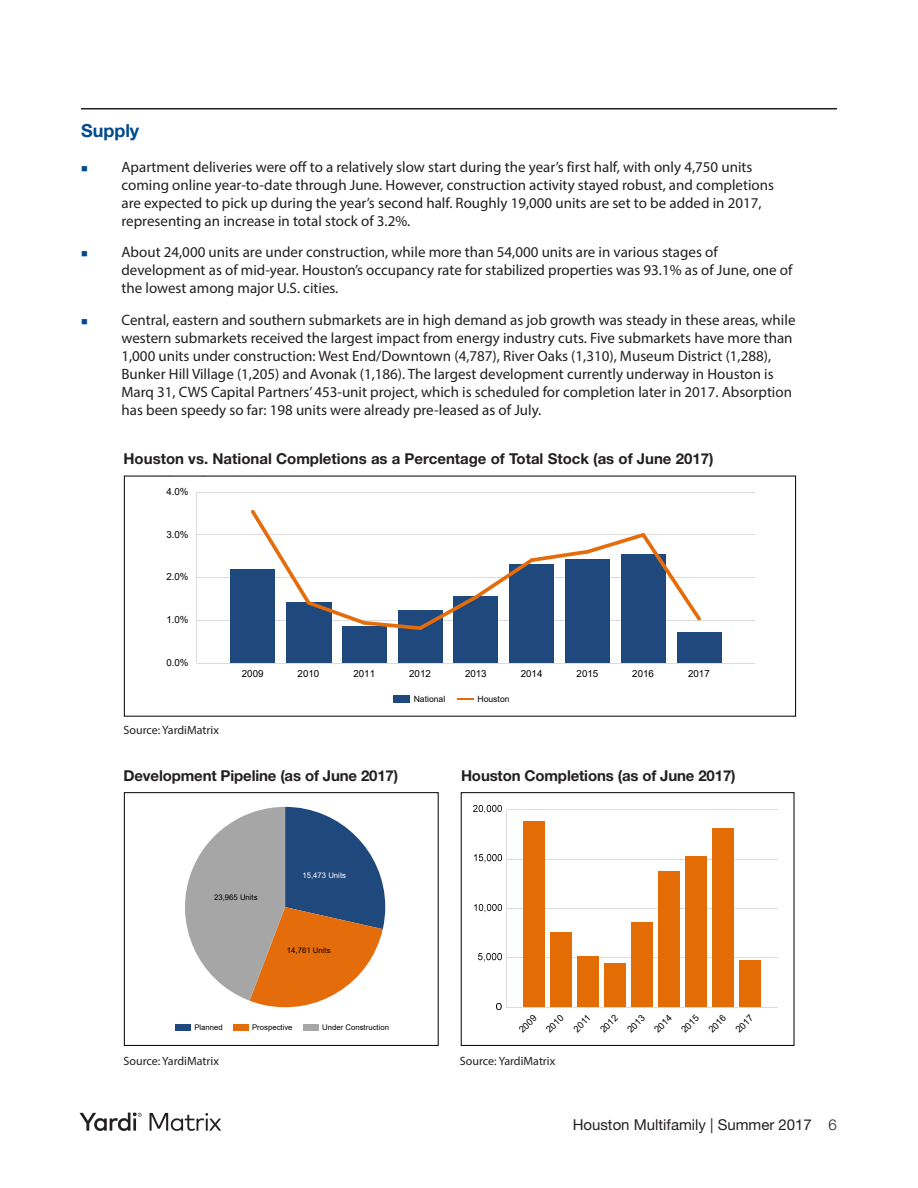
<style>
.page{position:relative;width:918px;height:1188px;background:#fff}
.page>*{position:absolute;margin:0;border:0;box-sizing:border-box;transform-origin:0 0}
.Matrix_SubHead{font:700 18px "Helvetica Neue LT Std";color:#004a8d}
.t1{font:15px/18px "Myriad Pro";color:#231f20}
.Matrix_Chart_Heads{font:700 15px "Helvetica Neue LT Std";letter-spacing:-.01em;color:#231f20}
.t2{font:15px "Helvetica Neue LT Std";color:#231f20}
.Matrix_Body_Note{font:12px "Myriad Pro";color:#231f20}
.t3{font:10.35px "Arial";color:#000}
.t4{font:9.75px "Arial";color:#000}
.t5{font:9.15px "Arial";color:#000}
.t6{font:8.55px "Arial";color:#000}
.t7{font:7.8px "Arial";letter-spacing:.005em;color:#000}
.t8{font:7.8px "Arial";letter-spacing:.005em;color:#fff}
.t9{font:6.45px "Arial";color:#000}
.t10{font:6.15px "Arial";color:#000}
.t11{font:5.25px "Arial";letter-spacing:-.005em;color:#000}
.s1{font-weight:300}
</style>
<div class="page">
<hr style="left:81px;top:108px;width:756px;height:2px;background:#231f20">
<svg style="left:80px;top:1112px;width:62px;height:19px"></svg>
<svg style="left:150px;top:1113px;width:71px;height:18px"></svg>
<hr style="left:197px;top:620px;width:558px;height:1px;background:#dcdcdc">
<hr style="left:197px;top:577px;width:558px;height:1px;background:#dcdcdc">
<hr style="left:197px;top:535px;width:558px;height:1px;background:#dcdcdc">
<hr style="left:197px;top:492px;width:558px;height:1px;background:#dcdcdc">
<div style="left:230px;top:569px;width:45px;height:94px;background:#1f497d"></div>
<div style="left:286px;top:602px;width:45px;height:61px;background:#1f497d"></div>
<div style="left:342px;top:626px;width:45px;height:37px;background:#1f497d"></div>
<div style="left:398px;top:610px;width:45px;height:53px;background:#1f497d"></div>
<div style="left:454px;top:596px;width:44px;height:67px;background:#1f497d"></div>
<div style="left:510px;top:565px;width:44px;height:98px;background:#1f497d"></div>
<div style="left:565px;top:560px;width:45px;height:103px;background:#1f497d"></div>
<div style="left:621px;top:554px;width:45px;height:109px;background:#1f497d"></div>
<div style="left:677px;top:632px;width:44px;height:31px;background:#1f497d"></div>
<svg style="left:248px;top:509px;width:456px;height:124px"></svg>
<hr style="left:197px;top:492px;width:1px;height:171px;background:#dcdcdc">
<hr style="left:197px;top:663px;width:558px;height:1px;background:#dcdcdc">
<div style="left:394px;top:696px;width:16px;height:7px;background:#1f497d"></div>
<svg style="left:457px;top:699px;width:17px;height:1px"></svg>
<svg style="left:185px;top:807px;width:200px;height:201px"></svg>
<div style="left:176px;top:1024px;width:15px;height:7px;background:#1f497d"></div>
<div style="left:233px;top:1024px;width:16px;height:7px;background:#e46c0a"></div>
<div style="left:304px;top:1024px;width:15px;height:7px;background:#a6a6a6"></div>
<div style="left:124px;top:792px;width:314px;height:254px;border:1px solid #000"></div>
<hr style="left:507px;top:958px;width:271px;height:1px;background:#dcdcdc">
<hr style="left:507px;top:908px;width:271px;height:1px;background:#dcdcdc">
<hr style="left:507px;top:859px;width:271px;height:1px;background:#dcdcdc">
<hr style="left:507px;top:809px;width:271px;height:1px;background:#dcdcdc">
<div style="left:523px;top:821px;width:21px;height:186px;background:#e46c04"></div>
<div style="left:550px;top:932px;width:21px;height:75px;background:#e46c04"></div>
<div style="left:577px;top:956px;width:22px;height:51px;background:#e46c04"></div>
<div style="left:604px;top:963px;width:22px;height:44px;background:#e46c04"></div>
<div style="left:631px;top:922px;width:22px;height:85px;background:#e46c04"></div>
<div style="left:658px;top:871px;width:22px;height:136px;background:#e46c04"></div>
<div style="left:685px;top:856px;width:22px;height:151px;background:#e46c04"></div>
<div style="left:713px;top:828px;width:21px;height:179px;background:#e46c04"></div>
<div style="left:740px;top:960px;width:21px;height:47px;background:#e46c04"></div>
<hr style="left:506px;top:810px;width:1px;height:197px;background:#dcdcdc">
<img style="left:497px;top:1003px;width:4px;height:7px">
<img style="left:479px;top:954px;width:22px;height:8px">
<img style="left:474px;top:904px;width:27px;height:9px">
<img style="left:474px;top:855px;width:27px;height:8px">
<img style="left:474px;top:805px;width:27px;height:9px">
<hr style="left:507px;top:1007px;width:271px;height:1px;background:#dcdcdc">
<div style="left:461px;top:792px;width:333px;height:254px;border:1px solid #000"></div>
<p class="Matrix_SubHead" style="left:81px;top:120px;width:60px">Supply</p>
<p class="t1" style="left:122px;top:157px;width:654px">Apartment deliveries were off to a relatively slow start during the year’s first half, with only 4,750 units coming online year-to-date through June. However, construction activity stayed robust, and completions are expected to pick up during the year’s second half. Roughly 19,000 units are set to be added in 2017, representing an increase in total stock of 3.2%.</p>
<p class="t1" style="left:122px;top:243px;width:673px">About 24,000 units are under construction, while more than 54,000 units are in various stages of development as of mid-year. Houston’s occupancy rate for stabilized properties was 93.1% as of June, one of the lowest among major U.S. cities.</p>
<p class="t1" style="left:122px;top:310px;width:676px">Central, eastern and southern submarkets are in high demand as job growth was steady in these areas, while western submarkets received the largest impact from energy industry cuts. Five submarkets have more than 1,000 units under construction: West End/Downtown (4,787), River Oaks (1,310), Museum District (1,288), Bunker Hill Village (1,205) and Avonak (1,186). The largest development currently underway in Houston is Marq 31, CWS Capital Partners’ 453-unit project, which is scheduled for completion later in 2017. Absorption has been speedy so far: 198 units were already pre-leased as of July.</p>
<p class="t11" style="left:344px;top:167px;width:21px">Houston</p>
<p class="t11" style="left:384px;top:167px;width:20px">National</p>
<p class="t10" style="left:171px;top:184px;width:15px;rotate:-45deg">2009</p>
<p class="t10" style="left:189px;top:184px;width:15px;rotate:-45deg">2010</p>
<p class="t10" style="left:207px;top:184px;width:15px;rotate:-45deg">2011</p>
<p class="t10" style="left:225px;top:184px;width:15px;rotate:-45deg">2012</p>
<p class="t10" style="left:243px;top:184px;width:15px;rotate:-45deg">2013</p>
<p class="t10" style="left:260px;top:184px;width:15px;rotate:-45deg">2014</p>
<p class="t10" style="left:278px;top:184px;width:15px;rotate:-45deg">2015</p>
<p class="t10" style="left:296px;top:184px;width:15px;rotate:-45deg">2016</p>
<p class="t10" style="left:314px;top:184px;width:15px;rotate:-45deg">2017</p>
<p class="t9" style="left:113px;top:207px;width:16px;rotate:-45deg">2012</p>
<p class="t9" style="left:132px;top:207px;width:16px;rotate:-45deg">2013</p>
<p class="t9" style="left:151px;top:207px;width:16px;rotate:-45deg">2014</p>
<p class="t9" style="left:170px;top:207px;width:16px;rotate:-45deg">2015</p>
<p class="t9" style="left:188px;top:207px;width:16px;rotate:-45deg">2016</p>
<p class="t9" style="left:207px;top:207px;width:16px;rotate:-45deg">2017</p>
<p class="t4" style="left:166px;top:242px;width:24px">5.0%</p>
<p class="t4" style="left:166px;top:284px;width:24px">3.0%</p>
<p class="t4" style="left:166px;top:327px;width:24px">1.0%</p>
<p class="t4" style="left:163px;top:370px;width:27px">-1.0%</p>
<p class="Matrix_Chart_Heads" style="left:124px;top:449px;width:592px">Houston vs. National Completions as a Percentage of Total Stock (as of June 2017)</p>
<p class="t4" style="left:166px;top:485px;width:24px">4.0%</p>
<p class="t4" style="left:166px;top:528px;width:24px">3.0%</p>
<p class="t4" style="left:166px;top:570px;width:24px">2.0%</p>
<p class="t4" style="left:166px;top:613px;width:24px">1.0%</p>
<p class="t4" style="left:166px;top:656px;width:24px">0.0%</p>
<p class="t3" style="left:190px;top:716px;width:24px">2010</p>
<p class="Matrix_Body_Note" style="left:124px;top:723px;width:97px">Source: YardiMatrix</p>
<p class="t4" style="left:242px;top:667px;width:23px">2009</p>
<p class="t4" style="left:298px;top:667px;width:23px">2010</p>
<p class="t4" style="left:353px;top:667px;width:23px">2011</p>
<p class="t4" style="left:409px;top:667px;width:23px">2012</p>
<p class="t4" style="left:465px;top:667px;width:23px">2013</p>
<p class="t4" style="left:521px;top:667px;width:23px">2014</p>
<p class="t4" style="left:577px;top:667px;width:23px">2015</p>
<p class="t4" style="left:632px;top:667px;width:23px">2016</p>
<p class="t4" style="left:688px;top:667px;width:23px">2017</p>
<p class="t6" style="left:414px;top:693px;width:33px">National</p>
<p class="t6" style="left:477px;top:693px;width:34px">Houston</p>
<p class="Matrix_Chart_Heads" style="left:124px;top:766px;width:276px">Development Pipeline (as of June 2017)</p>
<p class="t7" style="left:214px;top:892px;width:45px">23,965 Units</p>
<p class="t8" style="left:302px;top:870px;width:45px">15,473 Units</p>
<p class="t7" style="left:287px;top:945px;width:45px">14,761 Units</p>
<p class="t7" style="left:194px;top:1022px;width:30px">Planned</p>
<p class="t7" style="left:252px;top:1022px;width:42px">Prospective</p>
<p class="t7" style="left:322px;top:1022px;width:68px">Under Construction</p>
<p class="Matrix_Chart_Heads" style="left:461px;top:766px;width:276px">Houston Completions (as of June 2017)</p>
<p class="t5" style="left:516px;top:1026px;width:22px;rotate:-45deg">2009</p>
<p class="t5" style="left:543px;top:1026px;width:22px;rotate:-45deg">2010</p>
<p class="t5" style="left:571px;top:1026px;width:21px;rotate:-45deg">2011</p>
<p class="t5" style="left:597px;top:1026px;width:22px;rotate:-45deg">2012</p>
<p class="t5" style="left:624px;top:1026px;width:22px;rotate:-45deg">2013</p>
<p class="t5" style="left:652px;top:1026px;width:22px;rotate:-45deg">2014</p>
<p class="t5" style="left:679px;top:1026px;width:22px;rotate:-45deg">2015</p>
<p class="t5" style="left:706px;top:1026px;width:22px;rotate:-45deg">2016</p>
<p class="t5" style="left:733px;top:1026px;width:22px;rotate:-45deg">2017</p>
<p class="t4" style="left:165px;top:1051px;width:31px">$3,000</p>
<p class="Matrix_Body_Note" style="left:124px;top:1053px;width:97px">Source: YardiMatrix</p>
<p class="Matrix_Body_Note" style="left:460px;top:1053px;width:97px">Source: YardiMatrix</p>
<p class="t2" style="left:573px;top:1116px;width:266px">Houston Multifamily | Summer 2017 <span class="s1">6</span></p>
</div>
